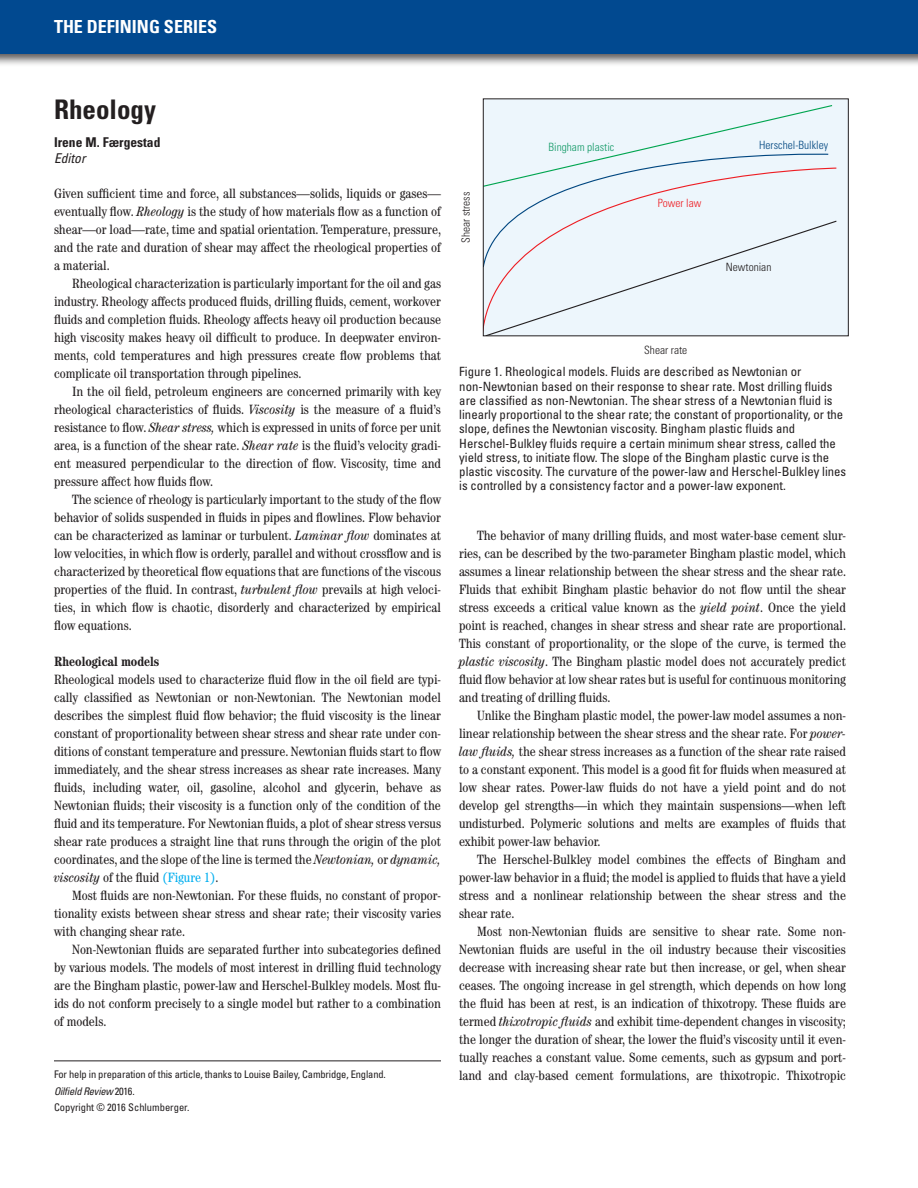
<style>
.page{position:relative;width:918px;height:1188px;background:#fff}
.page>*{position:absolute;margin:0;border:0;box-sizing:border-box;transform-origin:0 0}
.t1{font:700 condensed 27px "Univers";color:#231f20}
.t2{font:700 condensed 18px "Univers";color:#fff}
.t3{font:condensed 13.5px/18px "Century";color:#231f20;text-align:justify}
.t4{font:700 condensed 13.5px "Century";color:#231f20}
.t5{font:700 condensed 13.5px "Univers";color:#231f20}
.t6{font:italic condensed 13.5px "Univers";color:#231f20}
.t7{font:condensed 12.75px/14.2px "Univers";color:#231f20}
.t8{font:300 condensed 11.4px "Univers";color:#231f20}
.t9{font:300 condensed 11.4px "Univers";color:#004680}
.t10{font:300 condensed 11.4px "Univers";color:#139a67}
.t11{font:300 condensed 11.4px "Univers";color:#ee1d23}
.t12{font:condensed 10.5px/16.5px "Univers";letter-spacing:-.015em;color:#231f20}
.s1{font-style:italic}
.s2{color:#00aeef}
</style>
<div class="page">
<div style="left:0;top:0;width:918px;height:67px;background:#231f20;opacity:.75"></div>
<div style="left:0;top:0;width:918px;height:54px;background:#014990"></div>
<hr style="left:54px;top:1060px;width:387px;height:1px;background:#231f20">
<div style="left:483px;top:99px;width:365px;height:237px;background:#edf6fc"></div>
<svg style="left:485px;top:105px;width:352px;height:229px"></svg>
<div style="left:483px;top:98px;width:366px;height:238px;border:1px solid #231f20"></div>
<h2 class="t2" style="left:54px;top:16px;width:165px">THE DEFINING SERIES</h2>
<h1 class="t1" style="left:54px;top:92px;width:104px">Rheology</h1>
<p class="t5" style="left:54px;top:134px;width:108px">Irene M. Færgestad</p>
<p class="t6" style="left:54px;top:150px;width:33px">Editor</p>
<p class="t3" style="left:54px;top:184px;width:389px">Given sufficient time and force, all substances—solids, liquids or gases— eventually flow. <span class="s1">Rheology</span> is the study of how materials flow as a function of shear—or load—rate, time and spatial orientation. Temperature, pressure, and the rate and duration of shear may affect the rheological properties of a material.</p>
<p class="t3" style="left:54px;top:274px;width:389px;text-indent:18px">Rheological characterization is particularly important for the oil and gas industry. Rheology affects produced fluids, drilling fluids, cement, workover fluids and completion fluids. Rheology affects heavy oil production because high viscosity makes heavy oil difficult to produce. In deepwater environ&shy;ments, cold temperatures and high pressures create flow problems that complicate oil transportation through pipelines.</p>
<p class="t3" style="left:54px;top:382px;width:389px;text-indent:18px">In the oil field, petroleum engineers are concerned primarily with key rheological characteristics of fluids. <span class="s1">Viscosity</span> is the measure of a fluid’s resistance to flow. <span class="s1">Shear stress,</span> which is expressed in units of force per unit area, is a function of the shear rate. <span class="s1">Shear rate</span> is the fluid’s velocity gradi&shy;ent measured perpendicular to the direction of flow. Viscosity, time and pressure affect how fluids flow.</p>
<p class="t3" style="left:54px;top:490px;width:389px;text-indent:18px">The science of rheology is particularly important to the study of the flow behavior of solids suspended in fluids in pipes and flowlines. Flow behavior can be characterized as laminar or turbulent. <span class="s1">Laminar flow</span> dominates at low velocities, in which flow is orderly, parallel and without crossflow and is characterized by theoretical flow equations that are functions of the viscous properties of the fluid. In contrast, <span class="s1">turbulent flow</span> prevails at high veloci&shy;ties, in which flow is chaotic, disorderly and characterized by empirical flow equations.</p>
<p class="t4" style="left:54px;top:653px;width:107px">Rheological models</p>
<p class="t3" style="left:54px;top:670px;width:389px">Rheological models used to characterize fluid flow in the oil field are typi&shy;cally classified as Newtonian or non-Newtonian. The Newtonian model describes the simplest fluid flow behavior; the fluid viscosity is the linear constant of proportionality between shear stress and shear rate under con&shy;ditions of constant temperature and pressure. Newtonian fluids start to flow immediately, and the shear stress increases as shear rate increases. Many fluids, including water, oil, gasoline, alcohol and glycerin, behave as Newtonian fluids; their viscosity is a function only of the condition of the fluid and its temperature. For Newtonian fluids, a plot of shear stress versus shear rate produces a straight line that runs through the origin of the plot coordinates, and the slope of the line is termed the <span class="s1">Newtonian,</span> or <span class="s1">dynamic, viscosity</span> of the fluid <span class="s2">(Figure 1)</span>.</p>
<p class="t3" style="left:54px;top:886px;width:389px;text-indent:18px">Most fluids are non-Newtonian. For these fluids, no constant of propor&shy;tionality exists between shear stress and shear rate; their viscosity varies with changing shear rate.</p>
<p class="t3" style="left:54px;top:940px;width:389px;text-indent:18px">Non-Newtonian fluids are separated further into subcategories defined by various models. The models of most interest in drilling fluid technology are the Bingham plastic, power-law and Herschel-Bulkley models. Most flu&shy;ids do not conform precisely to a single model but rather to a combination of models.</p>
<p class="t12" style="left:54px;top:1066px;width:333px">For help in preparation of this article, thanks to Louise Bailey, Cambridge, England.<br><span class="s1">Oilfield Review</span> 2016.<br>Copyright © 2016 Schlumberger.</p>
<p class="t8" style="left:459px;top:243px;width:53px;rotate:-90deg">Shear stress</p>
<p class="t10" style="left:549px;top:140px;width:67px">Bingham plastic</p>
<p class="t11" style="left:658px;top:196px;width:45px">Power law</p>
<p class="t9" style="left:759px;top:138px;width:71px">Herschel-Bulkley</p>
<p class="t8" style="left:726px;top:260px;width:47px">Newtonian</p>
<p class="t8" style="left:644px;top:343px;width:45px">Shear rate</p>
<p class="t7" style="left:459px;top:365px;width:388px">Figure 1. Rheological models. Fluids are described as Newtonian or non-Newtonian based on their response to shear rate. Most drilling fluids are classified as non-Newtonian. The shear stress of a Newtonian fluid is linearly proportional to the shear rate; the constant of proportionality, or the slope, defines the Newtonian viscosity. Bingham plastic fluids and Herschel-Bulkley fluids require a certain minimum shear stress, called the yield stress, to initiate flow. The slope of the Bingham plastic curve is the plastic viscosity. The curvature of the power-law and Herschel-Bulkley lines is controlled by a consistency factor and a power-law exponent.</p>
<p class="t3" style="left:459px;top:526px;width:389px;text-indent:18px">The behavior of many drilling fluids, and most water-base cement slur&shy;ries, can be described by the two-parameter Bingham plastic model, which assumes a linear relationship between the shear stress and the shear rate.<br>Fluids that exhibit Bingham plastic behavior do not flow until the shear stress exceeds a critical value known as the <span class="s1">yield point</span>. Once the yield point is reached, changes in shear stress and shear rate are proportional.<br>This constant of proportionality, or the slope of the curve, is termed the <span class="s1">plastic viscosity</span>. The Bingham plastic model does not accurately predict fluid flow behavior at low shear rates but is useful for continuous monitoring and treating of drilling fluids.</p>
<p class="t3" style="left:459px;top:706px;width:389px;text-indent:18px">Unlike the Bingham plastic model, the power-law model assumes a non&shy;linear relationship between the shear stress and the shear rate. For <span class="s1">power&shy;law fluids,</span> the shear stress increases as a function of the shear rate raised to a constant exponent. This model is a good fit for fluids when measured at low shear rates. Power-law fluids do not have a yield point and do not develop gel strengths—in which they maintain suspensions—when left undisturbed. Polymeric solutions and melts are examples of fluids that exhibit power-law behavior.</p>
<p class="t3" style="left:459px;top:850px;width:389px;text-indent:18px">The Herschel-Bulkley model combines the effects of Bingham and power-law behavior in a fluid; the model is applied to fluids that have a yield stress and a nonlinear relationship between the shear stress and the shear rate.</p>
<p class="t3" style="left:459px;top:922px;width:389px;text-indent:18px">Most non-Newtonian fluids are sensitive to shear rate. Some non-Newtonian fluids are useful in the oil industry because their viscosities decrease with increasing shear rate but then increase, or gel, when shear ceases. The ongoing increase in gel strength, which depends on how long the fluid has been at rest, is an indication of thixotropy. These fluids are termed <span class="s1">thixotropic fluids</span> and exhibit time-dependent changes in viscosity; the longer the duration of shear, the lower the fluid’s viscosity until it even&shy;tually reaches a constant value. Some cements, such as gypsum and port&shy;land and clay-based cement formulations, are thixotropic. Thixotropic</p>
</div>
